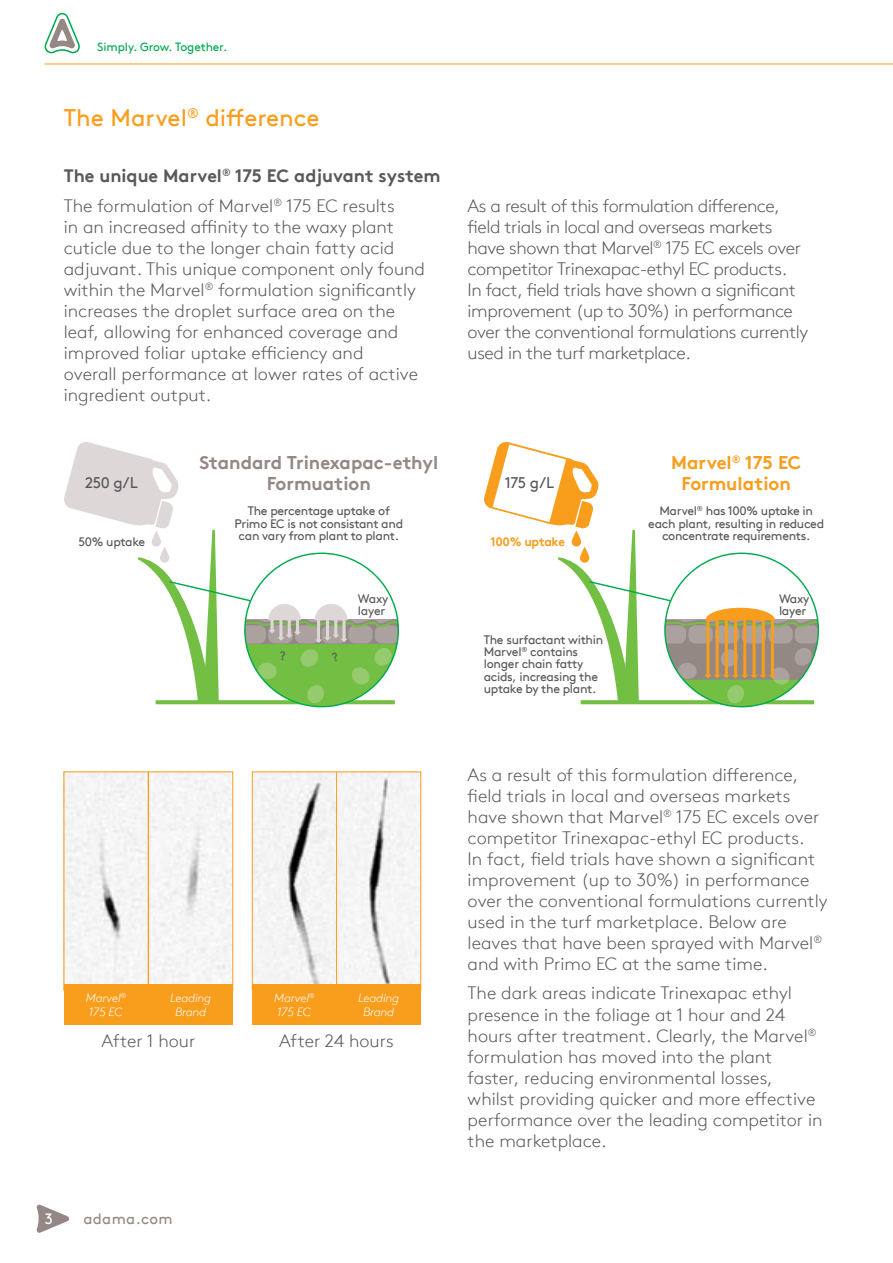
<style>
.page{position:relative;width:893px;height:1263px;background:#fff}
.page>*{position:absolute;margin:0;border:0;box-sizing:border-box;transform-origin:0 0}
.t1{font:24px "Brown TT";color:#f99d1c}
.t2{font:700 18.45px/21.6px "Brown TT";color:#938884;text-align:center}
.t3{font:700 18.45px/21.6px "Brown TT";color:#f99d1c;text-align:center}
.t4{font:300 18px/21px "Brown TT";color:#58595b}
.t5{font:300 18px/21px "Brown TT";letter-spacing:-.025em;color:#58595b}
.t6{font:700 18px/29.5px "Brown TT";color:#58595b}
.t7{font:15.45px "Brown TT";letter-spacing:-.03em;color:#58595b}
.t8{font:15px "Brown TT";letter-spacing:.025em;color:#938884}
.t9{font:15px "Brown TT";color:#fff}
.t10{font:12.3px/12.3px "Brown TT";letter-spacing:-.025em;color:#58595b}
.t11{font:700 12.3px "Brown TT";letter-spacing:-.025em;color:#f99d1c}
.t12{font:italic 300 12px/14.4px "Brown TT";letter-spacing:-.02em;color:#fff}
.t13{font:12px "Brown TT";letter-spacing:-.01em;color:#00ab4e}
.s1{font-weight:300}
</style>
<div class="page">
<hr style="left:45px;top:64px;width:848px;height:1px;background:#f99d1c">
<svg style="left:36px;top:1204px;width:33px;height:29px"></svg>
<svg style="left:44px;top:13px;width:36px;height:40px"></svg>
<div style="left:66px;top:774px;width:165px;height:210px;background:#f5f5f5"></div>
<div style="left:64px;top:984px;width:84px;height:40px;background:#f99d1c"></div>
<img style="left:254px;top:774px;width:165px;height:210px">
<div style="left:252px;top:772px;width:85px;height:218px;border:1px solid #f99d1c"></div>
<div style="left:252px;top:984px;width:85px;height:40px;background:#f99d1c"></div>
<div style="left:148px;top:772px;width:85px;height:218px;border:1px solid #f99d1c"></div>
<div style="left:148px;top:984px;width:85px;height:40px;background:#f99d1c"></div>
<div style="left:336px;top:772px;width:85px;height:218px;border:1px solid #f99d1c"></div>
<div style="left:336px;top:984px;width:85px;height:40px;background:#f99d1c"></div>
<svg style="left:484px;top:442px;width:335px;height:265px"></svg>
<svg style="left:64px;top:442px;width:335px;height:265px"></svg>
<p class="t13" style="left:97px;top:40px;width:132px">Simply. Grow. Together.</p>
<h1 class="t1" style="left:64px;top:103px;width:257px">The Marvel<sup>®</sup> difference</h1>
<p class="t6" style="left:64px;top:161px;width:378px">The unique Marvel<sup>®</sup> 175 EC adjuvant system<br><span class="s1">The formulation of Marvel</span><sup>®</sup> <span class="s1">175 EC results</span></p>
<p class="t4" style="left:64px;top:216px;width:363px">in an increased affinity to the waxy plant cuticle due to the longer chain fatty acid adjuvant. This unique component only found within the Marvel<sup>®</sup> formulation significantly increases the droplet surface area on the leaf, allowing for enhanced coverage and improved foliar uptake efficiency and<br>overall performance at lower rates of active ingredient output.</p>
<p class="t5" style="left:468px;top:195px;width:342px">As a result of this formulation difference, field trials in local and overseas markets have shown that Marvel<sup>®</sup> 175 EC excels over competitor Trinexapac-ethyl EC products.<br>In fact, field trials have shown a significant improvement (up to 30%) in performance over the conventional formulations currently used in the turf marketplace.</p>
<p class="t2" style="left:199px;top:451px;width:240px">Standard Trinexapac-ethyl<br>Formuation</p>
<p class="t7" style="left:85px;top:474px;width:54px">250 g/L</p>
<p class="t7" style="left:505px;top:474px;width:51px">175 g/L</p>
<p class="t10" style="left:79px;top:535px;width:68px">50% uptake</p>
<p class="t10" style="left:234px;top:505px;width:170px;text-align:center">The percentage uptake of<br>Primo EC is not consistant and can vary from plant to plant.</p>
<p class="t10" style="left:279px;top:650px;width:8px">?</p>
<p class="t10" style="left:358px;top:593px;width:32px">Waxy layer</p>
<p class="t11" style="left:491px;top:534px;width:76px">100% uptake</p>
<p class="t10" style="left:484px;top:633px;width:121px">The surfactant within<br>Marvel<sup>®</sup> contains longer chain fatty acids, increasing the uptake by the plant.</p>
<p class="t3" style="left:671px;top:451px;width:131px">Marvel<sup>®</sup> 175 EC<br>Formulation</p>
<p class="t10" style="left:648px;top:505px;width:177px;text-align:center">Marvel<sup>®</sup> has 100% uptake in each plant, resulting in reduced concentrate requirements.</p>
<p class="t10" style="left:779px;top:593px;width:32px">Waxy layer</p>
<p class="t12" style="left:86px;top:990px;width:42px">Marvel<sup>®<br></sup>175 EC</p>
<p class="t12" style="left:274px;top:990px;width:42px">Marvel<sup>®<br></sup>175 EC</p>
<p class="t12" style="left:170px;top:990px;width:42px;text-align:center">Leading<br>Brand</p>
<p class="t12" style="left:358px;top:990px;width:42px;text-align:center">Leading<br>Brand</p>
<p class="t4" style="left:101px;top:1030px;width:95px">After 1 hour</p>
<p class="t4" style="left:279px;top:1030px;width:116px">After 24 hours</p>
<p class="t9" style="left:45px;top:1210px;width:10px">3</p>
<p class="t8" style="left:83px;top:1209px;width:91px">adama.com</p>
<p class="t4" style="left:468px;top:764px;width:361px">As a result of this formulation difference, field trials in local and overseas markets have shown that Marvel<sup>®</sup> 175 EC excels over competitor Trinexapac-ethyl EC products.<br>In fact, field trials have shown a significant improvement (up to 30%) in performance over the conventional formulations currently used in the turf marketplace. Below are leaves that have been sprayed with Marvel<sup>® </sup>and with Primo EC at the same time.</p>
<p class="t4" style="left:468px;top:983px;width:356px">The dark areas indicate Trinexapac ethyl presence in the foliage at 1 hour and 24 hours after treatment. Clearly, the Marvel<sup>® </sup>formulation has moved into the plant faster, reducing environmental losses, whilst providing quicker and more effective performance over the leading competitor in the marketplace.</p>
</div>
